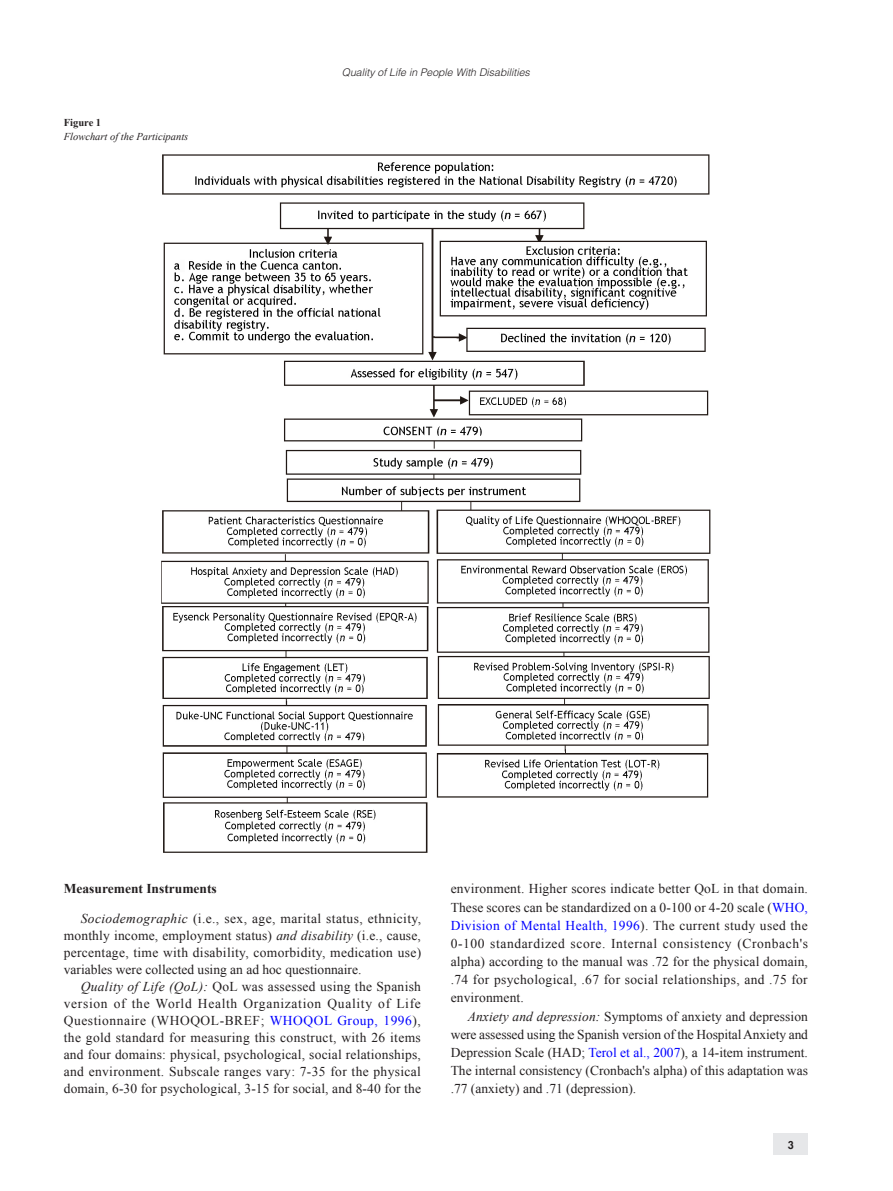
<style>
.page{position:relative;width:893px;height:1191px;background:#fff}
.page>*{position:absolute;margin:0;border:0;box-sizing:border-box;transform-origin:0 0}
.t1{font:13.5px/18.1px "Times New Roman";letter-spacing:.01em;color:#231f20;text-align:justify}
.t2{font:700 13.5px "Times New Roman";color:#231f20}
.t3{font:italic 300 10.5px "Helvetica LT Std";color:#231f20}
.t4{font:italic 10.5px "Times New Roman";color:#231f20}
.t5{font:700 10.5px "Times New Roman";color:#231f20}
.t6{font:800 10.5px "Futura Std";color:#231f20}
.s1{font-style:italic}
.s2{color:#00f}
</style>
<div class="page">
<div style="left:774px;top:1133px;width:34px;height:21px;background:#e6e7e9"></div>
<img style="left:161px;top:154px;width:550px;height:699px">
<p class="t5" style="left:64px;top:115px;width:39px">Figure 1</p>
<p class="t4" style="left:64px;top:129px;width:126px">Flowchart of the Participants</p>
<p class="t3" style="left:342px;top:65px;width:189px">Quality of Life in People With Disabilities</p>
<p class="t2" style="left:64px;top:879px;width:155px">Measurement Instruments</p>
<p class="t1" style="left:64px;top:909px;width:359px;line-height:17px;text-indent:17px"><span class="s1">Sociodemographic</span> (i.e., sex, age, marital status, ethnicity, monthly income, employment status) <span class="s1">and disability</span> (i.e., cause, percentage, time with disability, comorbidity, medication use) variables were collected using an ad hoc questionnaire.</p>
<p class="t1" style="left:64px;top:977px;width:359px;line-height:17px;text-indent:17px"><span class="s1">Quality of Life (QoL):</span> QoL was assessed using the Spanish version of the World Health Organization Quality of Life Questionnaire (WHOQOL-BREF; <span class="s2">WHOQOL Group, 1996</span>), the gold standard for measuring this construct, with 26 items and four domains: physical, psychological, social relationships, and environment. Subscale ranges vary: 7-35 for the physical domain, 6-30 for psychological, 3-15 for social, and 8-40 for the</p>
<p class="t1" style="left:451px;top:879px;width:359px">environment. Higher scores indicate better QoL in that domain.<br>These scores can be standardized on a 0-100 or 4-20 scale (<span class="s2">WHO, Division of Mental Health, 1996</span>). The current study used the 0-100 standardized score. Internal consistency (Cronbach's alpha) according to the manual was .72 for the physical domain, .74 for psychological, .67 for social relationships, and .75 for environment.</p>
<p class="t1" style="left:451px;top:1006px;width:359px;text-indent:17px"><span class="s1">Anxiety and depression:</span> Symptoms of anxiety and depression were assessed using the Spanish version of the Hospital Anxiety and Depression Scale (HAD; <span class="s2">Terol et al., 2007</span>), a 14-item instrument.<br>The internal consistency (Cronbach's alpha) of this adaptation was .77 (anxiety) and .71 (depression).</p>
<p class="t6" style="left:788px;top:1138px;width:8px">3</p>
</div>
